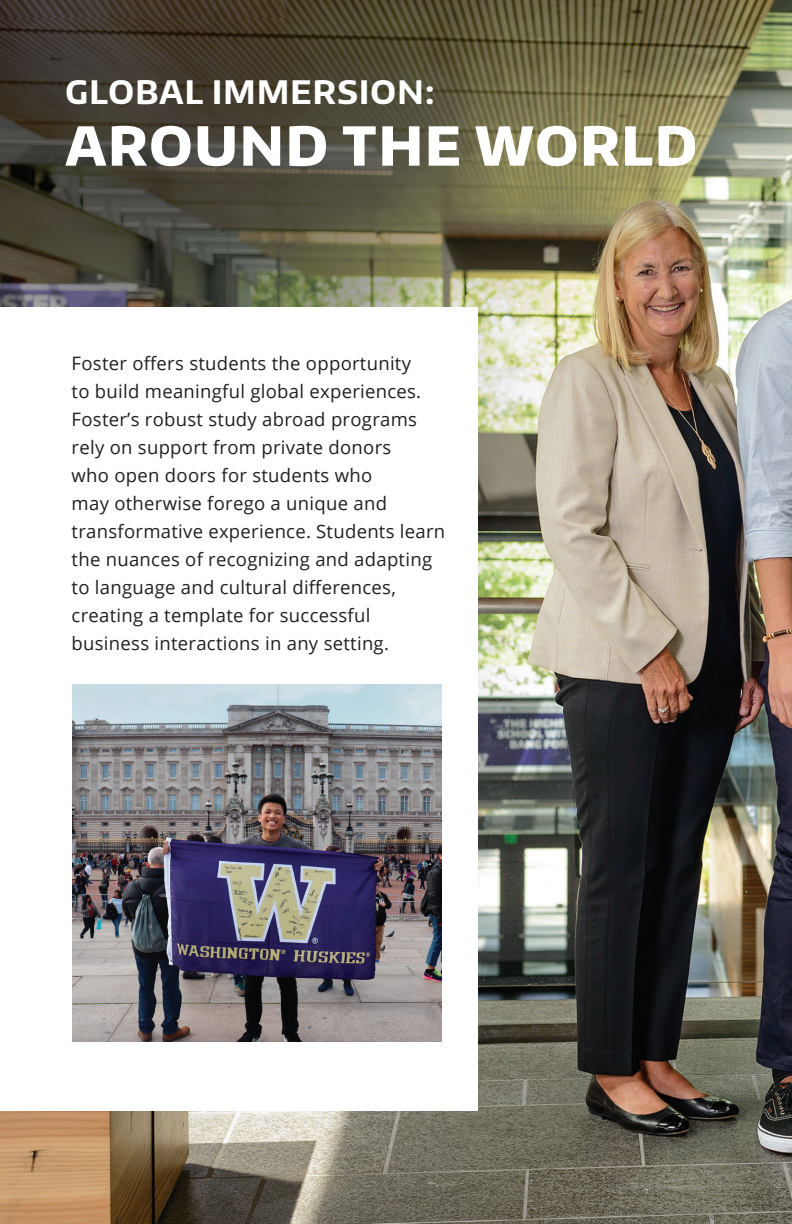
<style>
.page{position:relative;width:792px;height:1224px;background:#fff}
.page>*{position:absolute;margin:0;border:0;box-sizing:border-box;transform-origin:0 0}
.t1{font:800 53.2px "Encode Sans Normal";letter-spacing:.04em;color:#fff}
.t2{font:700 32.2px "Encode Sans Normal";letter-spacing:.04em;color:#fff}
.t3{font:18.4px/28px "Open Sans";letter-spacing:.015em;color:#231f20}
</style>
<div class="page">
<img style="left:0;top:0;width:792px;height:1224px">
<div style="left:0;top:307px;width:478px;height:804px;background:#fff"></div>
<img style="left:72px;top:684px;width:370px;height:358px">
<h2 class="t2" style="left:66px;top:71px;width:370px">GLOBAL IMMERSION:</h2>
<h1 class="t1" style="left:66px;top:111px;width:633px">AROUND THE WORLD</h1>
<p class="t3" style="left:72px;top:349px;width:375px">Foster offers students the opportunity<br>to build meaningful global experiences.<br>Foster’s robust study abroad programs rely on support from private donors<br>who open doors for students who<br>may otherwise forego a unique and transformative experience. Students learn the nuances of recognizing and adapting to language and cultural differences, creating a template for successful business interactions in any setting.</p>
</div>
